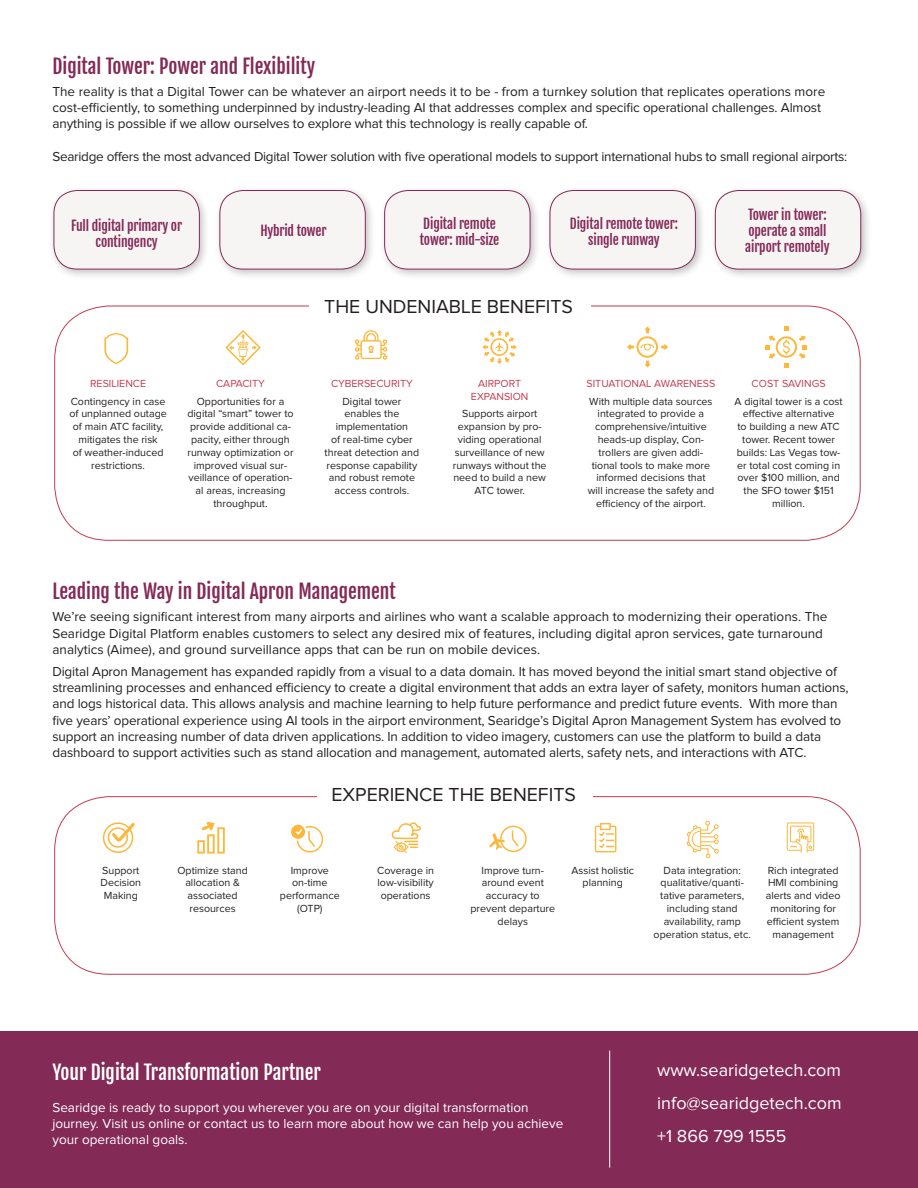
<style>
.page{position:relative;width:918px;height:1188px;background:#fff}
.page>*{position:absolute;margin:0;border:0;box-sizing:border-box;transform-origin:0 0}
.t1{font:19.5px "Fjalla One";color:#832a57}
.t2{font:19.5px "Proxima Nova";color:#231f20}
.t3{font:19.5px "Fjalla One";color:#fff}
.t4{font:18px "Proxima Nova";color:#fff}
.t5{font:13.5px/16.2px "Proxima Nova";letter-spacing:-.01em;color:#231f20}
.t6{font:13.5px/16.2px "Proxima Nova";color:#fff}
.t7{font:13.5px/16.2px "Fjalla One";letter-spacing:-.01em;color:#832a57;text-align:center}
.t8{font:10.65px/12.8px "Proxima Nova";color:#231f20;text-align:center}
.t9{font:10.65px/12.8px "Proxima Nova";color:#c23c52;text-align:center}
</style>
<div class="page">
<div style="left:0;top:1031px;width:918px;height:157px;background:#832a57"></div>
<div style="left:48px;top:185px;width:824px;height:95px;background:#231f20;opacity:.28"></div>
<div style="left:54px;top:190px;width:145px;height:79px;background:#f7f4f4;border-radius:23px"></div>
<div style="left:54px;top:190px;width:146px;height:79px;border:1px solid #832a57;border-radius:23px"></div>
<div style="left:220px;top:190px;width:145px;height:79px;background:#f7f4f4;border-radius:23px"></div>
<div style="left:220px;top:190px;width:146px;height:79px;border:1px solid #832a57;border-radius:23px"></div>
<div style="left:385px;top:190px;width:145px;height:79px;background:#f7f4f4;border-radius:23px"></div>
<div style="left:384px;top:190px;width:146px;height:79px;border:1px solid #832a57;border-radius:23px"></div>
<div style="left:550px;top:190px;width:145px;height:79px;background:#f7f4f4;border-radius:23px"></div>
<div style="left:550px;top:190px;width:146px;height:79px;border:1px solid #832a57;border-radius:23px"></div>
<div style="left:715px;top:190px;width:146px;height:79px;background:#f7f4f4;border-radius:23px"></div>
<div style="left:715px;top:190px;width:146px;height:79px;border:1px solid #832a57;border-radius:23px"></div>
<svg style="left:482px;top:330px;width:35px;height:34px"></svg>
<div style="left:286px;top:819px;width:37px;height:36px;background:#231f20;opacity:.5"></div>
<svg style="left:294px;top:827px;width:22px;height:21px"></svg>
<div style="left:787px;top:823px;width:27px;height:28px;border:1px solid #fdb73b"></div>
<div style="left:790px;top:826px;width:21px;height:16px;border:1px solid #fdb73b"></div>
<svg style="left:790px;top:828px;width:22px;height:25px"></svg>
<svg style="left:391px;top:822px;width:30px;height:31px"></svg>
<svg style="left:225px;top:330px;width:36px;height:35px"></svg>
<svg style="left:627px;top:326px;width:41px;height:42px"></svg>
<svg style="left:766px;top:327px;width:41px;height:41px"></svg>
<svg style="left:355px;top:330px;width:32px;height:30px"></svg>
<svg style="left:104px;top:333px;width:24px;height:31px"></svg>
<div style="left:595px;top:826px;width:21px;height:26px;border:1px solid #fdb73b"></div>
<svg style="left:598px;top:823px;width:16px;height:25px"></svg>
<div style="left:103px;top:822px;width:30px;height:31px;border:2px solid #fdb73b;border-radius:50%"></div>
<div style="left:108px;top:827px;width:20px;height:21px;border:2px solid #fdb73b;border-radius:50%"></div>
<svg style="left:109px;top:822px;width:26px;height:26px"></svg>
<svg style="left:197px;top:821px;width:28px;height:33px"></svg>
<div style="left:500px;top:826px;width:27px;height:26px;border:1px solid #fdb73b;border-radius:50%"></div>
<svg style="left:511px;top:830px;width:8px;height:17px"></svg>
<svg style="left:489px;top:833px;width:16px;height:17px"></svg>
<svg style="left:686px;top:821px;width:33px;height:37px"></svg>
<hr style="left:609px;top:1051px;width:1px;height:117px;background:#fff">
<p class="t1" style="left:52px;top:56px;width:264px">Digital Tower: Power and Flexibility</p>
<p class="t5" style="left:52px;top:84px;width:774px">The reality is that a Digital Tower can be whatever an airport needs it to be - from a turnkey solution that replicates operations more cost-efficiently, to something underpinned by industry-leading AI that addresses complex and specific operational challenges. Almost anything is possible if we allow ourselves to explore what this technology is really capable of.</p>
<p class="t5" style="left:52px;top:149px;width:796px">Searidge offers the most advanced Digital Tower solution with five operational models to support international hubs to small regional airports:</p>
<p class="t7" style="left:71px;top:218px;width:112px">Full digital primary or contingency</p>
<p class="t7" style="left:260px;top:223px;width:68px">Hybrid tower</p>
<p class="t7" style="left:420px;top:216px;width:81px;text-align:left">Digital remote tower: mid-size</p>
<p class="t7" style="left:570px;top:216px;width:110px">Digital remote tower: single runway</p>
<p class="t7" style="left:745px;top:207px;width:86px;text-align:left">Tower in tower: operate a small airport remotely</p>
<p class="t9" style="left:90px;top:378px;width:58px">RESILIENCE</p>
<p class="t8" style="left:69px;top:395px;width:99px">Contingency in case of unplanned outage of main ATC facility, mitigates the risk<br>of weather-induced restrictions.</p>
<p class="t9" style="left:216px;top:378px;width:50px">CAPACITY</p>
<p class="t8" style="left:187px;top:395px;width:108px">Opportunities for a digital “smart” tower to provide additional ca&shy;pacity, either through runway optimization or improved visual sur&shy;veillance of operation&shy;al areas, increasing throughput.</p>
<p class="t2" style="left:324px;top:298px;width:250px">THE UNDENIABLE BENEFITS</p>
<p class="t9" style="left:331px;top:378px;width:83px">CYBERSECURITY</p>
<p class="t8" style="left:325px;top:395px;width:96px">Digital tower enables the implementation<br>of real-time cyber threat detection and response capability and robust remote access controls.</p>
<p class="t9" style="left:471px;top:378px;width:59px">AIRPORT<br>EXPANSION</p>
<p class="t8" style="left:453px;top:408px;width:95px">Supports airport expansion by pro&shy;viding operational surveillance of new runways without the need to build a new<br>ATC tower.</p>
<p class="t9" style="left:586px;top:378px;width:130px">SITUATIONAL AWARENESS</p>
<p class="t8" style="left:588px;top:395px;width:128px">With multiple data sources integrated to provide a comprehensive/intuitive heads-up display, Con&shy;trollers are given addi&shy;tional tools to make more informed decisions that will increase the safety and efficiency of the airport.</p>
<p class="t9" style="left:752px;top:378px;width:75px">COST SAVINGS</p>
<p class="t8" style="left:735px;top:395px;width:110px">A digital tower is a cost effective alternative<br>to building a new ATC tower. Recent tower builds: Las Vegas tow&shy;er total cost coming in over $100 million, and the SFO tower $151 million.</p>
<p class="t1" style="left:52px;top:581px;width:345px">Leading the Way in Digital Apron Management</p>
<p class="t5" style="left:52px;top:609px;width:777px">We’re seeing significant interest from many airports and airlines who want a scalable approach to modernizing their operations. The<br>Searidge Digital Platform enables customers to select any desired mix of features, including digital apron services, gate turnaround analytics (Aimee), and ground surveillance apps that can be run on mobile devices.</p>
<p class="t5" style="left:52px;top:664px;width:798px">Digital Apron Management has expanded rapidly from a visual to a data domain. It has moved beyond the initial smart stand objective of streamlining processes and enhanced efficiency to create a digital environment that adds an extra layer of safety, monitors human actions, and logs historical data. This allows analysis and machine learning to help future performance and predict future events. With more than five years’ operational experience using AI tools in the airport environment, Searidge’s Digital Apron Management System has evolved to support an increasing number of data driven applications. In addition to video imagery, customers can use the platform to build a data dashboard to support activities such as stand allocation and management, automated alerts, safety nets, and interactions with ATC.</p>
<p class="t2" style="left:331px;top:785px;width:246px">EXPERIENCE THE BENEFITS</p>
<p class="t8" style="left:101px;top:864px;width:42px;text-align:left">Support<br>Decision<br>Making</p>
<p class="t8" style="left:177px;top:864px;width:72px">Optimize stand allocation &amp; associated resources</p>
<p class="t8" style="left:280px;top:864px;width:61px">Improve on-time performance (OTP)</p>
<p class="t8" style="left:377px;top:864px;width:58px;text-align:justify">Coverage in low-visibility operations</p>
<p class="t8" style="left:766px;top:864px;width:76px">Rich integrated<br>HMI combining alerts and video monitoring for efficient system management</p>
<p class="t8" style="left:471px;top:864px;width:86px">Improve turn&shy;around event accuracy to prevent departure delays</p>
<p class="t8" style="left:571px;top:864px;width:64px">Assist holistic planning</p>
<p class="t8" style="left:654px;top:864px;width:99px">Data integration: qualitative/quanti&shy;tative parameters, including stand availability, ramp operation status, etc.</p>
<p class="t3" style="left:52px;top:1061px;width:270px">Your Digital Transformation Partner</p>
<p class="t6" style="left:52px;top:1100px;width:513px">Searidge is ready to support you wherever you are on your digital transformation journey. Visit us online or contact us to learn more about how we can help you achieve your operational goals.</p>
<p class="t4" style="left:657px;top:1062px;width:185px">www.searidgetech.com</p>
<p class="t4" style="left:657px;top:1095px;width:186px">info@searidgetech.com</p>
<p class="t4" style="left:657px;top:1128px;width:131px">+1 866 799 1555</p>
</div>
